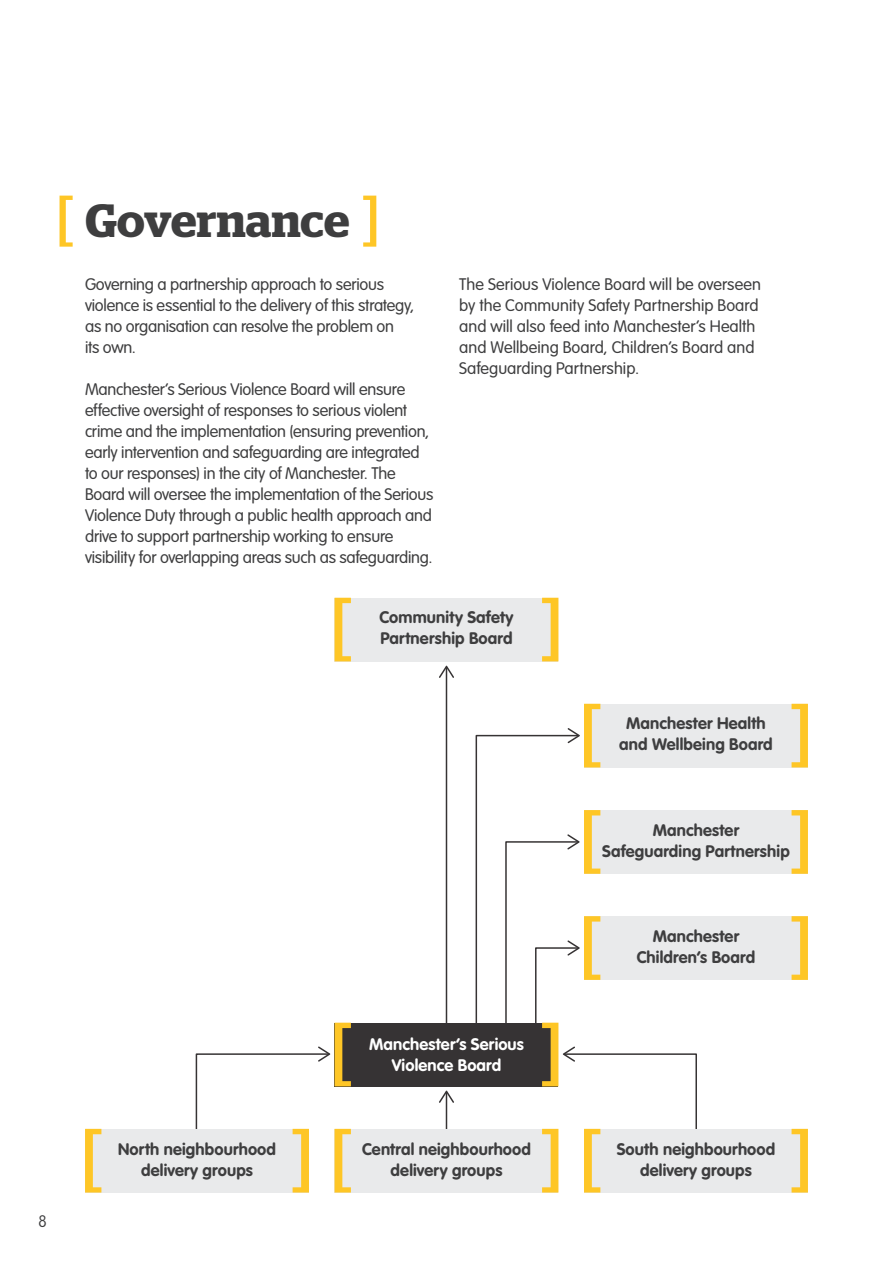
<style>
.page{position:relative;width:893px;height:1263px;background:#fff}
.page>*{position:absolute;margin:0;border:0;box-sizing:border-box;transform-origin:0 0}
.H2_A_Head{font:600 46.5px "Stag";color:#3e3e3f}
.P_Body{font:300 16.5px/21px "VAG Rounded Std";letter-spacing:-.01em;color:#3e3e3f}
.t1{font:700 16.5px/21px "VAG Rounded Std";letter-spacing:.01em;color:#3e3e3f;text-align:center}
.t2{font:700 16.5px/21px "VAG Rounded Std";letter-spacing:.01em;color:#fff;text-align:center}
.t3{font:100 16.5px "VAG Rounded Std";color:#3e3e3f}
</style>
<div class="page">
<hr style="left:446px;top:1092px;width:1px;height:78px;background:#363334">
<svg style="left:439px;top:1090px;width:15px;height:13px"></svg>
<hr style="left:446px;top:667px;width:1px;height:358px;background:#363334">
<svg style="left:439px;top:666px;width:15px;height:12px"></svg>
<div style="left:335px;top:598px;width:223px;height:63px;background:#e9eaeb"></div>
<svg style="left:335px;top:598px;width:16px;height:63px"></svg>
<svg style="left:542px;top:598px;width:16px;height:63px"></svg>
<div style="left:335px;top:1023px;width:223px;height:63px;background:#363334"></div>
<div style="left:584px;top:704px;width:224px;height:63px;background:#e9eaeb"></div>
<svg style="left:792px;top:704px;width:16px;height:63px"></svg>
<div style="left:584px;top:810px;width:224px;height:64px;background:#e9eaeb"></div>
<svg style="left:792px;top:810px;width:16px;height:64px"></svg>
<div style="left:335px;top:1129px;width:223px;height:63px;background:#e9eaeb"></div>
<div style="left:584px;top:1129px;width:224px;height:63px;background:#e9eaeb"></div>
<svg style="left:792px;top:1129px;width:16px;height:63px"></svg>
<div style="left:85px;top:1129px;width:224px;height:63px;background:#e9eaeb"></div>
<svg style="left:85px;top:1129px;width:16px;height:63px"></svg>
<svg style="left:195px;top:1023px;width:156px;height:169px"></svg>
<div style="left:584px;top:916px;width:224px;height:64px;background:#e9eaeb"></div>
<svg style="left:475px;top:704px;width:223px;height:488px"></svg>
<svg style="left:792px;top:916px;width:16px;height:64px"></svg>
<svg style="left:60px;top:196px;width:13px;height:51px"></svg>
<svg style="left:363px;top:196px;width:13px;height:51px"></svg>
<p class="t3" style="left:38px;top:1211px;width:10px">8</p>
<h2 class="H2_A_Head" style="left:85px;top:193px;width:266px">Governance</h2>
<p class="P_Body" style="left:85px;top:274px;width:331px">Governing a partnership approach to serious violence is essential to the delivery of this strategy, as no organisation can resolve the problem on<br>its own.</p>
<p class="P_Body" style="left:85px;top:379px;width:350px">Manchester’s Serious Violence Board will ensure effective oversight of responses to serious violent crime and the implementation (ensuring prevention, early intervention and safeguarding are integrated to our responses) in the city of Manchester. The Board will oversee the implementation of the Serious Violence Duty through a public health approach and drive to support partnership working to ensure visibility for overlapping areas such as safeguarding.</p>
<p class="P_Body" style="left:459px;top:274px;width:303px">The Serious Violence Board will be overseen by the Community Safety Partnership Board and will also feed into Manchester’s Health and Wellbeing Board, Children’s Board and Safeguarding Partnership.</p>
<p class="t1" style="left:379px;top:608px;width:136px;text-align:left">Community Safety<br>Partnership Board</p>
<p class="t2" style="left:369px;top:1034px;width:156px">Manchester’s Serious<br>Violence Board</p>
<p class="t1" style="left:619px;top:714px;width:155px">Manchester Health and Wellbeing Board</p>
<p class="t1" style="left:602px;top:820px;width:189px">Manchester<br>Safeguarding Partnership</p>
<p class="t1" style="left:637px;top:926px;width:120px">Manchester<br>Children’s Board</p>
<p class="t1" style="left:118px;top:1139px;width:159px">North neighbourhood delivery groups</p>
<p class="t1" style="left:362px;top:1139px;width:170px">Central neighbourhood delivery groups</p>
<p class="t1" style="left:617px;top:1139px;width:160px">South neighbourhood delivery groups</p>
</div>
